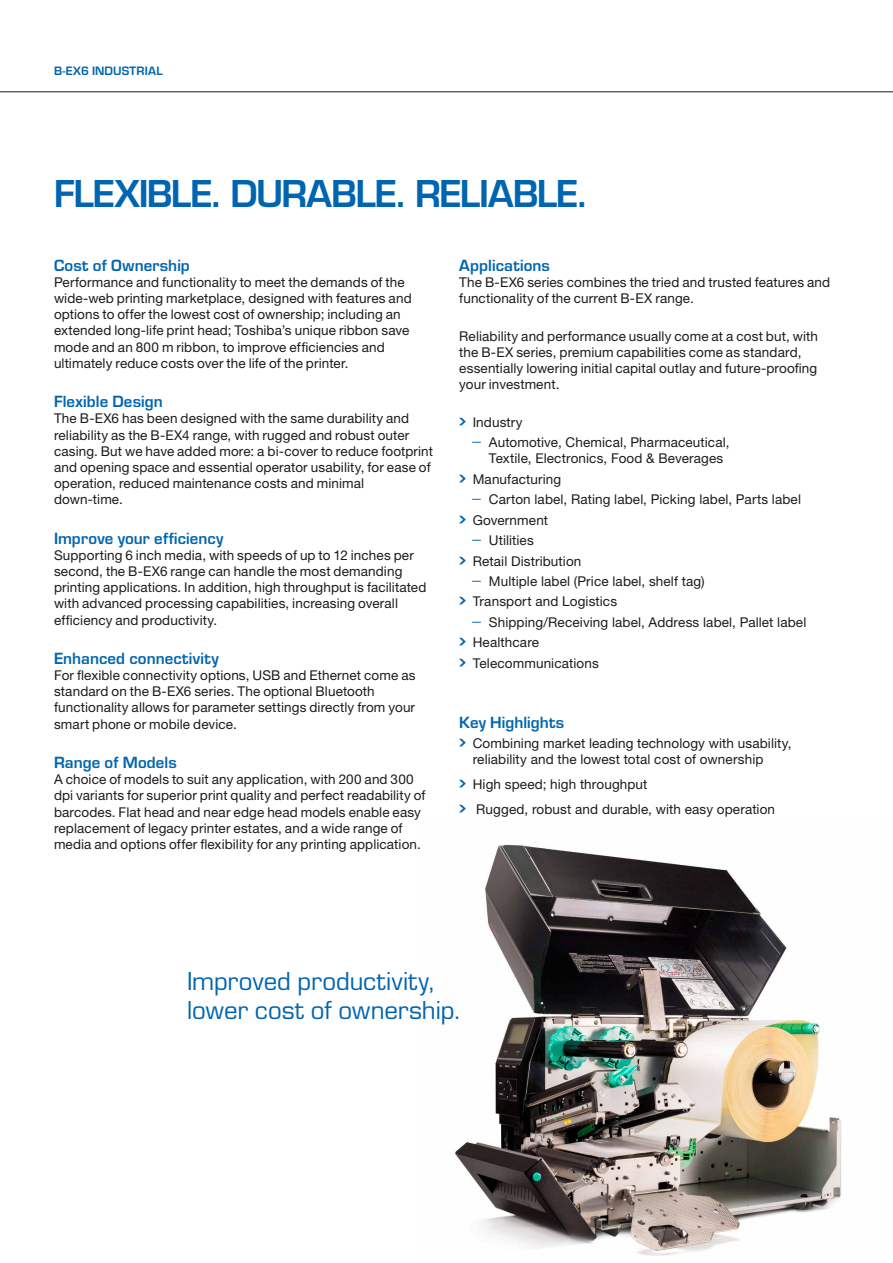
<style>
.page{position:relative;width:893px;height:1263px;background:#fff}
.page>*{position:absolute;margin:0;border:0;box-sizing:border-box;transform-origin:0 0}
.t1{font:600 36px "Eurostile LT Std";letter-spacing:-.03em;color:#0065b0}
.t2{font:24px/28.8px "Eurostile LT Std";letter-spacing:.005em;color:#0065b0}
.t3{font:600 15px "Eurostile LT Std";letter-spacing:.01em;color:#0065b0}
.t4{font:13.5px/16.2px "Helvetica Neue LT Std";letter-spacing:.01em;color:#1c1c1b}
.t5{font:600 11.25px "Eurostile LT Std";letter-spacing:.01em;color:#0065b0}
.s1{font-family:"Chevron";font-size:19.5px;color:#0065b0}
.s2{font-family:"Caslon Book BE";font-size:19.5px;color:#0065b0}
</style>
<div class="page">
<img style="left:455px;top:844px;width:387px;height:412px">
<hr style="left:0;top:92px;width:893px;height:1px;background:#1c1c1b">
<p class="t5" style="left:54px;top:64px;width:110px">B-EX6 INDUSTRIAL</p>
<h1 class="t1" style="left:54px;top:171px;width:537px">FLEXIBLE. DURABLE. RELIABLE.</h1>
<p class="t3" style="left:54px;top:256px;width:137px">Cost of Ownership</p>
<p class="t4" style="left:54px;top:274px;width:359px">Performance and functionality to meet the demands of the wide-web printing marketplace, designed with features and options to offer the lowest cost of ownership; including an extended long-life print head; Toshiba’s unique ribbon save mode and an 800 m ribbon, to improve efficiencies and ultimately reduce costs over the life of the printer.</p>
<p class="t3" style="left:54px;top:392px;width:110px">Flexible Design</p>
<p class="t4" style="left:54px;top:410px;width:381px">The B-EX6 has been designed with the same durability and reliability as the B-EX4 range, with rugged and robust outer casing. But we have added more: a bi-cover to reduce footprint and opening space and essential operator usability, for ease of operation, reduced maintenance costs and minimal down-time.</p>
<p class="t3" style="left:54px;top:529px;width:171px">Improve your efficiency</p>
<p class="t4" style="left:54px;top:547px;width:374px">Supporting 6 inch media, with speeds of up to 12 inches per second, the B-EX6 range can handle the most demanding printing applications. In addition, high throughput is facilitated with advanced processing capabilities, increasing overall efficiency and productivity.</p>
<p class="t3" style="left:54px;top:649px;width:166px">Enhanced connectivity</p>
<p class="t4" style="left:54px;top:667px;width:363px">For flexible connectivity options, USB and Ethernet come as standard on the B-EX6 series. The optional Bluetooth functionality allows for parameter settings directly from your smart phone or mobile device.</p>
<p class="t3" style="left:54px;top:753px;width:124px">Range of Models</p>
<p class="t4" style="left:54px;top:771px;width:373px">A choice of models to suit any application, with 200 and 300 dpi variants for superior print quality and perfect readability of barcodes. Flat head and near edge head models enable easy replacement of legacy printer estates, and a wide range of media and options offer flexibility for any printing application.</p>
<p class="t3" style="left:459px;top:256px;width:92px">Applications</p>
<p class="t4" style="left:459px;top:274px;width:372px">The B-EX6 series combines the tried and trusted features and functionality of the current B-EX range.</p>
<p class="t4" style="left:459px;top:327px;width:360px">Reliability and performance usually come at a cost but, with the B-EX series, premium capabilities come as standard, essentially lowering initial capital outlay and future-proofing your investment.</p>
<p class="t4" style="left:459px;top:413px;width:65px"><span class="s1">•</span> Industry</p>
<p class="t4" style="left:489px;top:434px;width:242px;text-indent:-17px"><span class="s2">–</span> Automotive, Chemical, Pharmaceutical,<br>Textile, Electronics, Food &amp; Beverages</p>
<p class="t4" style="left:459px;top:471px;width:103px"><span class="s1">•</span> Manufacturing</p>
<p class="t4" style="left:472px;top:491px;width:331px"><span class="s2">–</span> Carton label, Rating label, Picking label, Parts label</p>
<p class="t4" style="left:459px;top:511px;width:90px"><span class="s1">•</span> Government</p>
<p class="t4" style="left:472px;top:532px;width:63px"><span class="s2">–</span> Utilities</p>
<p class="t4" style="left:459px;top:552px;width:124px"><span class="s1">•</span> Retail Distribution</p>
<p class="t4" style="left:472px;top:573px;width:234px"><span class="s2">–</span> Multiple label (Price label, shelf tag)</p>
<p class="t4" style="left:459px;top:593px;width:159px"><span class="s1">•</span> Transport and Logistics</p>
<p class="t4" style="left:472px;top:614px;width:336px"><span class="s2">–</span> Shipping/Receiving label, Address label, Pallet label</p>
<p class="t4" style="left:459px;top:634px;width:81px"><span class="s1">•</span> Healthcare</p>
<p class="t4" style="left:459px;top:655px;width:141px"><span class="s1">•</span> Telecommunications</p>
<p class="t3" style="left:459px;top:713px;width:107px">Key Highlights</p>
<p class="t4" style="left:473px;top:735px;width:320px;text-indent:-14px"><span class="s1">•</span> Combining market leading technology with usability, reliability and the lowest total cost of ownership</p>
<p class="t4" style="left:459px;top:776px;width:190px"><span class="s1">•</span> High speed; high throughput</p>
<p class="t4" style="left:459px;top:800px;width:317px"><span class="s1">•</span> Rugged, robust and durable, with easy operation</p>
<h2 class="t2" style="left:187px;top:967px;width:276px">Improved productivity, lower cost of ownership.</h2>
</div>
